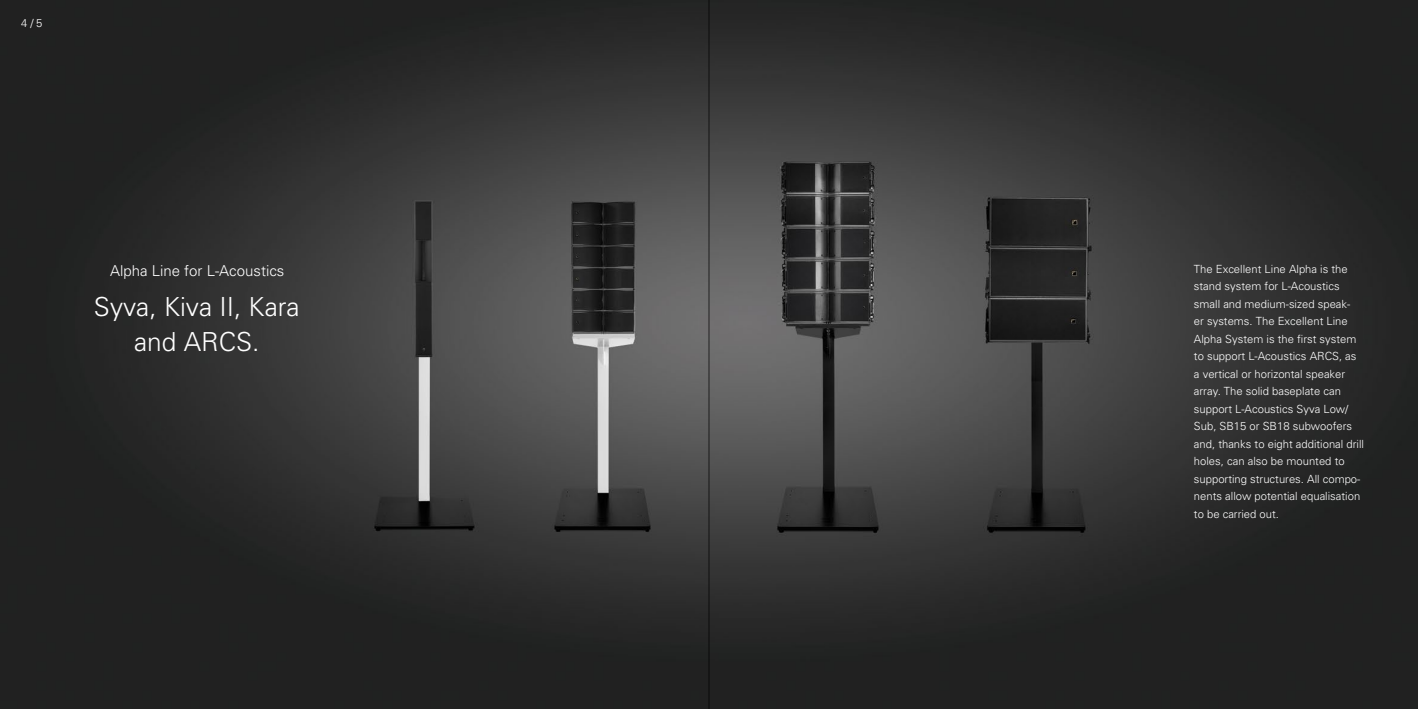
<style>
.page{position:relative;width:1418px;height:709px;background:#fff}
.page>*{position:absolute;margin:0;border:0;box-sizing:border-box;transform-origin:0 0}
.t1{font:300 26.25px/35px "Univers";color:#fff;text-align:center}
.t2{font:300 15px "Univers";color:#fff}
.t3{font:300 11.25px/17.5px "Univers";color:#fff}
</style>
<div class="page">
<img style="left:0;top:0;width:1417px;height:709px">
<hr style="left:708px;top:0;width:1px;height:709px;background:#000">
<p class="t3" style="left:21px;top:14px;width:23px">4/5</p>
<h2 class="t2" style="left:110px;top:261px;width:176px">Alpha Line for L-Acoustics</h2>
<h1 class="t1" style="left:94px;top:289px;width:207px">Syva, Kiva II, Kara and ARCS.</h1>
<p class="t3" style="left:1193px;top:260px;width:172px">The Excellent Line Alpha is the stand system for L-Acoustics small and medium-sized speak-<br>er systems. The Excellent Line<br>Alpha System is the first system to support L-Acoustics ARCS, as a vertical or horizontal speaker array. The solid baseplate can support L-Acoustics Syva Low/<br>Sub, SB15 or SB18 subwoofers and, thanks to eight additional drill holes, can also be mounted to supporting structures. All compo&shy;nents allow potential equalisation to be carried out.</p>
</div>
